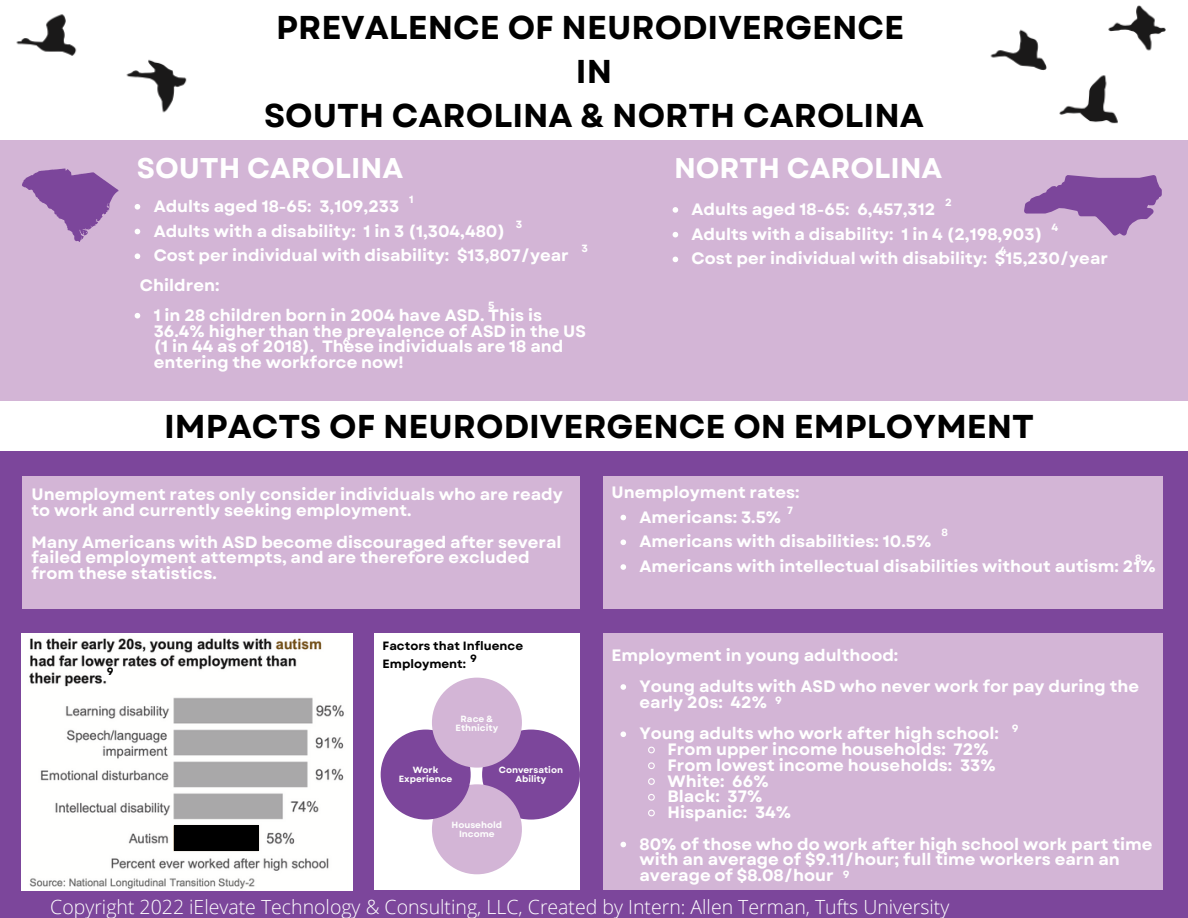
<style>
.page{position:relative;width:1188px;height:918px;background:#fff}
.page>*{position:absolute;margin:0;border:0;box-sizing:border-box;transform-origin:0 0}
.t1{font:700 33px/43.8px "Garet";color:#000;text-align:center}
.t2{font:700 28.5px "Garet";color:#fff}
.t3{font:300 19.5px "Open Sans";color:#fff}
.t4{font:700 16.5px/15.8px "Garet";color:#fff}
.t5{font:700 12px/18px "Garet";color:#000}
.t6{font:700 10.5px "Garet";color:#fff}
.t7{font:700 10.5px "Garet";color:#000}
.t8{font:700 9px/9px "Garet";color:#fdfdfd;text-align:center}
</style>
<div class="page">
<div style="left:0;top:140px;width:1188px;height:261px;background:#d3b5d6"></div>
<div style="left:0;top:451px;width:1188px;height:467px;background:#7c469b"></div>
<div style="left:374px;top:634px;width:206px;height:256px;background:#fff"></div>
<svg style="left:1024px;top:175px;width:138px;height:61px"></svg>
<svg style="left:22px;top:169px;width:97px;height:73px"></svg>
<div style="left:603px;top:476px;width:559px;height:133px;background:#d3b5d6"></div>
<div style="left:22px;top:476px;width:558px;height:133px;background:#d3b5d6"></div>
<img style="left:16px;top:14px;width:171px;height:99px">
<img style="left:1108px;top:5px;width:58px;height:46px">
<img style="left:1059px;top:75px;width:59px;height:49px">
<img style="left:990px;top:29px;width:57px;height:42px">
<img style="left:22px;top:634px;width:331px;height:256px">
<div style="left:603px;top:634px;width:559px;height:256px;background:#d3b5d6"></div>
<div style="left:482px;top:730px;width:98px;height:90px;background:#7c469b;border-radius:50%"></div>
<div style="left:432px;top:784px;width:90px;height:90px;background:#d3b5d6;border-radius:50%"></div>
<div style="left:381px;top:730px;width:90px;height:90px;background:#7c469b;border-radius:50%"></div>
<div style="left:432px;top:678px;width:90px;height:90px;background:#d3b5d6;border-radius:50%"></div>
<div style="left:174px;top:825px;width:85px;height:25px;background:#000"></div>
<svg style="left:135px;top:204px;width:5px;height:6px"></svg>
<svg style="left:135px;top:229px;width:5px;height:5px"></svg>
<svg style="left:135px;top:253px;width:5px;height:6px"></svg>
<svg style="left:673px;top:207px;width:5px;height:6px"></svg>
<svg style="left:673px;top:232px;width:5px;height:5px"></svg>
<svg style="left:673px;top:257px;width:5px;height:5px"></svg>
<svg style="left:621px;top:515px;width:5px;height:5px"></svg>
<svg style="left:621px;top:539px;width:5px;height:6px"></svg>
<svg style="left:621px;top:564px;width:5px;height:6px"></svg>
<svg style="left:621px;top:684px;width:5px;height:6px"></svg>
<svg style="left:621px;top:731px;width:5px;height:6px"></svg>
<svg style="left:648px;top:746px;width:7px;height:8px"></svg>
<svg style="left:648px;top:762px;width:7px;height:7px"></svg>
<svg style="left:648px;top:778px;width:7px;height:7px"></svg>
<svg style="left:648px;top:794px;width:7px;height:7px"></svg>
<svg style="left:648px;top:809px;width:7px;height:8px"></svg>
<svg style="left:621px;top:842px;width:5px;height:5px"></svg>
<svg style="left:135px;top:313px;width:5px;height:6px"></svg>
<h1 class="t1" style="left:264px;top:6px;width:661px">PREVALENCE OF NEURODIVERGENCE<br>IN<br>SOUTH CAROLINA &amp; NORTH CAROLINA</h1>
<h2 class="t2" style="left:137px;top:147px;width:268px">SOUTH CAROLINA</h2>
<h2 class="t2" style="left:674px;top:147px;width:270px">NORTH CAROLINA</h2>
<p class="t4" style="left:154px;top:194px;width:417px;line-height:24.8px">Adults aged 18-65: 3,109,233<br>Adults with a disability: 1 in 3 (1,304,480)<br>Cost per individual with disability: $13,807/year</p>
<p class="t4" style="left:692px;top:197px;width:418px;line-height:24.8px">Adults aged 18-65: 6,457,312<br>Adults with a disability: 1 in 4 (2,198,903)<br>Cost per individual with disability: $15,230/year</p>
<p class="t6" style="left:409px;top:191px;width:6px">1</p>
<p class="t6" style="left:945px;top:195px;width:8px">2</p>
<p class="t6" style="left:516px;top:217px;width:8px">3</p>
<p class="t6" style="left:1051px;top:220px;width:8px">4</p>
<p class="t6" style="left:582px;top:241px;width:8px">3</p>
<p class="t6" style="left:1000px;top:243px;width:8px">4</p>
<p class="t4" style="left:140px;top:278px;width:81px">Children:</p>
<p class="t6" style="left:488px;top:298px;width:8px">5</p>
<p class="t4" style="left:154px;top:307px;width:434px">1 in 28 children born in 2004 have ASD. This is 36.4% higher than the prevalence of ASD in the US (1 in 44 as of 2018). These individuals are 18 and entering the workforce now!</p>
<p class="t6" style="left:343px;top:334px;width:8px">6</p>
<h1 class="t1" style="left:164px;top:405px;width:871px">IMPACTS OF NEURODIVERGENCE ON EMPLOYMENT</h1>
<p class="t4" style="left:31px;top:487px;width:533px">Unemployment rates only consider individuals who are ready</p>
<p class="t4" style="left:612px;top:484px;width:190px">Unemployment rates:</p>
<p class="t4" style="left:31px;top:495px;width:532px;line-height:31.5px">to work and currently seeking employment.<br>Many Americans with ASD become discouraged after several</p>
<p class="t4" style="left:31px;top:550px;width:500px">failed employment attempts, and are therefore excluded from these statistics.</p>
<p class="t6" style="left:787px;top:503px;width:7px">7</p>
<p class="t4" style="left:640px;top:505px;width:518px;line-height:24.8px">Americans: 3.5%<br>Americans with disabilities: 10.5%<br>Americans with intellectual disabilities without autism: 21%</p>
<p class="t6" style="left:941px;top:525px;width:8px">8</p>
<p class="t6" style="left:1135px;top:551px;width:8px">8</p>
<p class="t7" style="left:107px;top:664px;width:8px">9</p>
<p class="t5" style="left:383px;top:637px;width:142px">Factors that Influence<br>Employment:</p>
<p class="t7" style="left:470px;top:651px;width:8px">9</p>
<p class="t4" style="left:612px;top:647px;width:288px">Employment in young adulthood:</p>
<p class="t4" style="left:640px;top:679px;width:501px">Young adults with ASD who never work for pay during the early 20s: 42%</p>
<p class="t4" style="left:668px;top:726px;width:333px;text-indent:-28px">Young adults who work after high school:<br>From upper income households: 72%<br>From lowest income households: 33%<br>White: 66%<br>Black: 37%<br>Hispanic: 34%</p>
<p class="t4" style="left:640px;top:836px;width:514px">80% of those who do work after high school work part time with an average of $9.11/hour; full time workers earn an average of $8.08/hour</p>
<p class="t6" style="left:775px;top:692px;width:8px">9</p>
<p class="t8" style="left:456px;top:714px;width:44px">Race &amp;<br>Ethnicity</p>
<p class="t6" style="left:1012px;top:721px;width:8px">9</p>
<p class="t8" style="left:499px;top:766px;width:66px">Conversation<br>Ability</p>
<p class="t8" style="left:452px;top:821px;width:52px">Household<br>Income</p>
<p class="t8" style="left:399px;top:766px;width:55px">Work<br>Experience</p>
<p class="t6" style="left:843px;top:867px;width:8px">9</p>
<p class="t3" style="left:50px;top:893px;width:901px">Copyright 2022 iElevate Technology &amp; Consulting, LLC, Created by Intern: Allen Terman, Tufts University</p>
</div>
